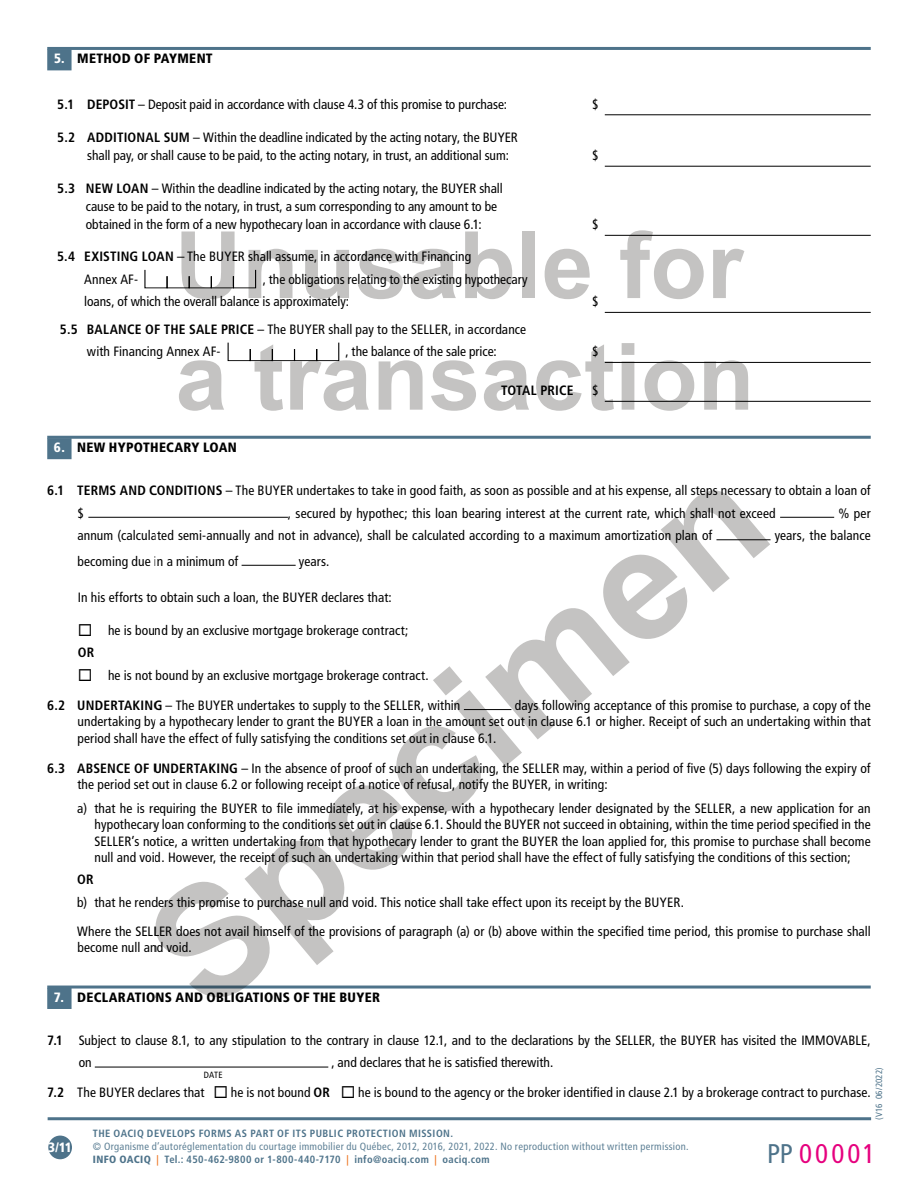
<style>
.page{position:relative;width:918px;height:1188px;background:#fff}
.page>*{position:absolute;margin:0;border:0;box-sizing:border-box;transform-origin:0 0}
.t1{font:condensed 27px "Frutiger LT Std";letter-spacing:.115em;color:#e6007e}
.t2{font:condensed 13.5px/22.5px "Frutiger LT Std";letter-spacing:.005em;color:#000}
.t3{font:900 condensed 13.5px "Frutiger LT Std";letter-spacing:.02em;color:#000}
.t4{font:700 condensed 13.5px "Frutiger LT Std";letter-spacing:.01em;color:#000}
.t5{font:900 condensed 13.5px "Frutiger LT Std";color:#fff}
.t6{font:condensed 10.5px/12.6px "Frutiger LT Std";letter-spacing:.025em;color:#5f8196}
.t7{font:700 condensed 10.5px "Frutiger LT Std";letter-spacing:.04em;color:#4e738a}
.t8{font:condensed 9px "Frutiger LT Std";letter-spacing:.02em;color:#4e738a}
.t9{font:condensed 9px "Frutiger LT Std";color:#000}
.s1{color:#fff}
.s2{font-weight:700}
.s3{font-weight:900;color:#4e738a}
.s4{font-weight:700;color:#ee7623}
.s5{font-weight:700;color:#4e738a}
.s6{color:#4e738a}
</style>
<div class="page">
<div style="left:48px;top:1136px;width:24px;height:23px;background:#4e738a;border-radius:50%"></div>
<hr style="left:48px;top:1117px;width:823px;height:3px;background:#4e738a">
<hr style="left:47px;top:47px;width:824px;height:3px;background:#4e738a">
<div style="left:47px;top:49px;width:25px;height:21px;background:#4e738a"></div>
<hr style="left:47px;top:436px;width:824px;height:3px;background:#4e738a">
<div style="left:47px;top:438px;width:25px;height:21px;background:#4e738a"></div>
<hr style="left:47px;top:986px;width:824px;height:3px;background:#4e738a">
<div style="left:47px;top:988px;width:25px;height:21px;background:#4e738a"></div>
<hr style="left:605px;top:115px;width:266px;height:1px;background:#000">
<hr style="left:605px;top:166px;width:266px;height:1px;background:#000">
<hr style="left:605px;top:235px;width:266px;height:1px;background:#000">
<hr style="left:605px;top:312px;width:266px;height:1px;background:#000">
<hr style="left:605px;top:362px;width:266px;height:1px;background:#000">
<hr style="left:605px;top:401px;width:266px;height:1px;background:#000">
<hr style="left:88px;top:517px;width:200px;height:1px;background:#000">
<hr style="left:780px;top:517px;width:54px;height:1px;background:#000">
<hr style="left:716px;top:540px;width:55px;height:1px;background:#000">
<hr style="left:95px;top:1067px;width:233px;height:1px;background:#000">
<svg style="left:144px;top:269px;width:23px;height:19px"></svg>
<div style="left:167px;top:276px;width:22px;height:12px;border:1px solid #000"></div>
<div style="left:272px;top:349px;width:23px;height:12px;border:1px solid #000"></div>
<svg style="left:155px;top:490px;width:615px;height:507px"></svg>
<svg style="left:181px;top:231px;width:112px;height:68px"></svg>
<svg style="left:305px;top:250px;width:44px;height:49px"></svg>
<svg style="left:358px;top:249px;width:45px;height:50px"></svg>
<svg style="left:411px;top:249px;width:45px;height:50px"></svg>
<svg style="left:465px;top:231px;width:47px;height:68px"></svg>
<div style="left:523px;top:231px;width:12px;height:67px;background:#c4c3c2"></div>
<svg style="left:545px;top:249px;width:45px;height:50px"></svg>
<svg style="left:620px;top:230px;width:84px;height:69px"></svg>
<svg style="left:713px;top:249px;width:31px;height:49px"></svg>
<svg style="left:179px;top:342px;width:104px;height:69px"></svg>
<svg style="left:290px;top:342px;width:79px;height:69px"></svg>
<svg style="left:379px;top:360px;width:44px;height:50px"></svg>
<svg style="left:431px;top:360px;width:45px;height:51px"></svg>
<svg style="left:484px;top:360px;width:45px;height:51px"></svg>
<svg style="left:536px;top:344px;width:78px;height:67px"></svg>
<svg style="left:622px;top:343px;width:12px;height:67px"></svg>
<svg style="left:645px;top:360px;width:49px;height:51px"></svg>
<svg style="left:704px;top:360px;width:44px;height:50px"></svg>
<p class="t3" style="left:54px;top:51px;width:160px"><span class="s1">5.</span> METHOD OF PAYMENT</p>
<p class="t2" style="left:57px;top:93px;width:451px"><span class="s2">5.1 DEPOSIT</span> – Deposit paid in accordance with clause 4.3 of this promise to purchase:</p>
<p class="t2" style="left:592px;top:93px;width:8px">$</p>
<p class="t2" style="left:87px;top:129px;width:432px;line-height:18px;text-indent:-30px"><span class="s2">5.2 ADDITIONAL SUM</span> – Within the deadline indicated by the acting notary, the BUYER shall pay, or shall cause to be paid, to the acting notary, in trust, an additional sum:</p>
<p class="t2" style="left:592px;top:144px;width:8px">$</p>
<p class="t2" style="left:86px;top:180px;width:418px;line-height:18px;text-indent:-28px"><span class="s2">5.3 NEW LOAN</span> – Within the deadline indicated by the acting notary, the BUYER shall cause to be paid to the notary, in trust, a sum corresponding to any amount to be obtained in the form of a new hypothecary loan in accordance with clause 6.1:</p>
<p class="t2" style="left:84px;top:246px;width:389px;text-indent:-27px"><span class="s2">5.4 EXISTING LOAN</span> – The BUYER shall assume, in accordance with Financing<br>Annex AF-</p>
<p class="t2" style="left:84px;top:268px;width:445px;text-indent:179px">, the obligations relating to the existing hypothecary loans, of which the overall balance is approximately:</p>
<p class="t2" style="left:592px;top:213px;width:8px">$</p>
<p class="t2" style="left:592px;top:291px;width:8px">$</p>
<p class="t2" style="left:87px;top:318px;width:441px;text-indent:-27px"><span class="s2">5.5 BALANCE OF THE SALE PRICE</span> – The BUYER shall pay to the SELLER, in accordance with Financing Annex AF-</p>
<p class="t2" style="left:345px;top:341px;width:153px">, the balance of the sale price:</p>
<p class="t2" style="left:592px;top:341px;width:8px">$</p>
<p class="t4" style="left:501px;top:383px;width:74px">TOTAL PRICE</p>
<p class="t2" style="left:592px;top:379px;width:8px">$</p>
<p class="t3" style="left:54px;top:439px;width:184px"><span class="s1">6.</span> NEW HYPOTHECARY LOAN</p>
<p class="t2" style="left:77px;top:479px;width:795px;text-indent:-30px"><span class="s2">6.1 TERMS AND CONDITIONS</span> – The BUYER undertakes to take in good faith, as soon as possible and at his expense, all steps necessary to obtain a loan of $</p>
<p class="t2" style="left:288px;top:502px;width:489px">, secured by hypothec; this loan bearing interest at the current rate, which shall not exceed</p>
<p class="t2" style="left:839px;top:502px;width:34px">% per</p>
<p class="t2" style="left:77px;top:524px;width:636px">annum (calculated semi-annually and not in advance), shall be calculated according to a maximum amortization plan of</p>
<p class="t2" style="left:775px;top:524px;width:98px">years, the balance</p>
<p class="t2" style="left:77px;top:550px;width:162px">becoming due in a minimum of</p>
<p class="t2" style="left:299px;top:550px;width:32px">years.</p>
<p class="t2" style="left:78px;top:586px;width:316px">In his efforts to obtain such a loan, the BUYER declares that:</p>
<p class="t2" style="left:78px;top:619px;width:332px">◻ he is bound by an exclusive mortgage brokerage contract;<br><span class="s2">OR</span></p>
<p class="t2" style="left:78px;top:664px;width:352px">◻ he is not bound by an exclusive mortgage brokerage contract.</p>
<p class="t2" style="left:47px;top:694px;width:415px"><span class="s2">6.2 UNDERTAKING</span> – The BUYER undertakes to supply to the SELLER, within</p>
<p class="t2" style="left:77px;top:697px;width:795px;line-height:16.5px;text-align:justify;text-indent:437px">days following acceptance of this promise to purchase, a copy of the undertaking by a hypothecary lender to grant the BUYER a loan in the amount set out in clause 6.1 or higher. Receipt of such an undertaking within that period shall have the effect of fully satisfying the conditions set out in clause 6.1.</p>
<p class="t2" style="left:77px;top:760px;width:795px;line-height:16.5px;text-indent:-30px"><span class="s2">6.3 ABSENCE OF UNDERTAKING</span> – In the absence of proof of such an undertaking, the SELLER may, within a period of five (5) days following the expiry of the period set out in clause 6.2 or following receipt of a notice of refusal, notify the BUYER, in writing:</p>
<p class="t2" style="left:94px;top:800px;width:778px;line-height:16.5px;text-align:justify;text-indent:-17px">a) that he is requiring the BUYER to file immediately, at his expense, with a hypothecary lender designated by the SELLER, a new application for an hypothecary loan conforming to the conditions set out in clause 6.1. Should the BUYER not succeed in obtaining, within the time period specified in the SELLER’s notice, a written undertaking from that hypothecary lender to grant the BUYER the loan applied for, this promise to purchase shall become null and void. However, the receipt of such an undertaking within that period shall have the effect of fully satisfying the conditions of this section;</p>
<p class="t4" style="left:77px;top:871px;width:18px">OR</p>
<p class="t2" style="left:77px;top:888px;width:795px;line-height:28.3px">b) that he renders this promise to purchase null and void. This notice shall take effect upon its receipt by the BUYER.<br>Where the SELLER does not avail himself of the provisions of paragraph (a) or (b) above within the specified time period, this promise to purchase shall</p>
<p class="t2" style="left:77px;top:936px;width:116px">become null and void.</p>
<p class="t3" style="left:54px;top:989px;width:328px"><span class="s1">7.</span> DECLARATIONS AND OBLIGATIONS OF THE BUYER</p>
<p class="t2" style="left:79px;top:1029px;width:793px;text-indent:-31px"><span class="s2">7.1</span> Subject to clause 8.1, to any stipulation to the contrary in clause 12.1, and to the declarations by the SELLER, the BUYER has visited the IMMOVABLE, on</p>
<p class="t2" style="left:331px;top:1051px;width:223px">, and declares that he is satisfied therewith.</p>
<p class="t2" style="left:47px;top:1081px;width:825px"><span class="s2">7.2</span> The BUYER declares that ◻ he is not bound <span class="s2">OR</span> ◻ he is bound to the agency or the broker identified in clause 2.1 by a brokerage contract to purchase.</p>
<p class="t8" style="left:874px;top:1120px;width:55px;rotate:-90deg">(V16 06/2022)</p>
<p class="t9" style="left:204px;top:1070px;width:20px">DATE</p>
<p class="t7" style="left:93px;top:1128px;width:362px">THE OACIQ DEVELOPS FORMS AS PART OF ITS PUBLIC PROTECTION MISSION.</p>
<p class="t6" style="left:93px;top:1140px;width:597px">© Organisme d’autoréglementation du courtage immobilier du Québec, 2012, 2016, 2021, 2022. No reproduction without written permission.<br><span class="s3">INFO OACIQ</span> <span class="s4">|</span> <span class="s5">Tel.: 450-462-9800 or 1-800-440-7170</span> <span class="s4">|</span> <span class="s5">info@oaciq.com</span> <span class="s4">|</span> <span class="s5">oaciq.com</span></p>
<p class="t5" style="left:48px;top:1139px;width:25px">3/11</p>
<h1 class="t1" style="left:767px;top:1137px;width:110px"><span class="s6">PP</span> 00001</h1>
</div>
